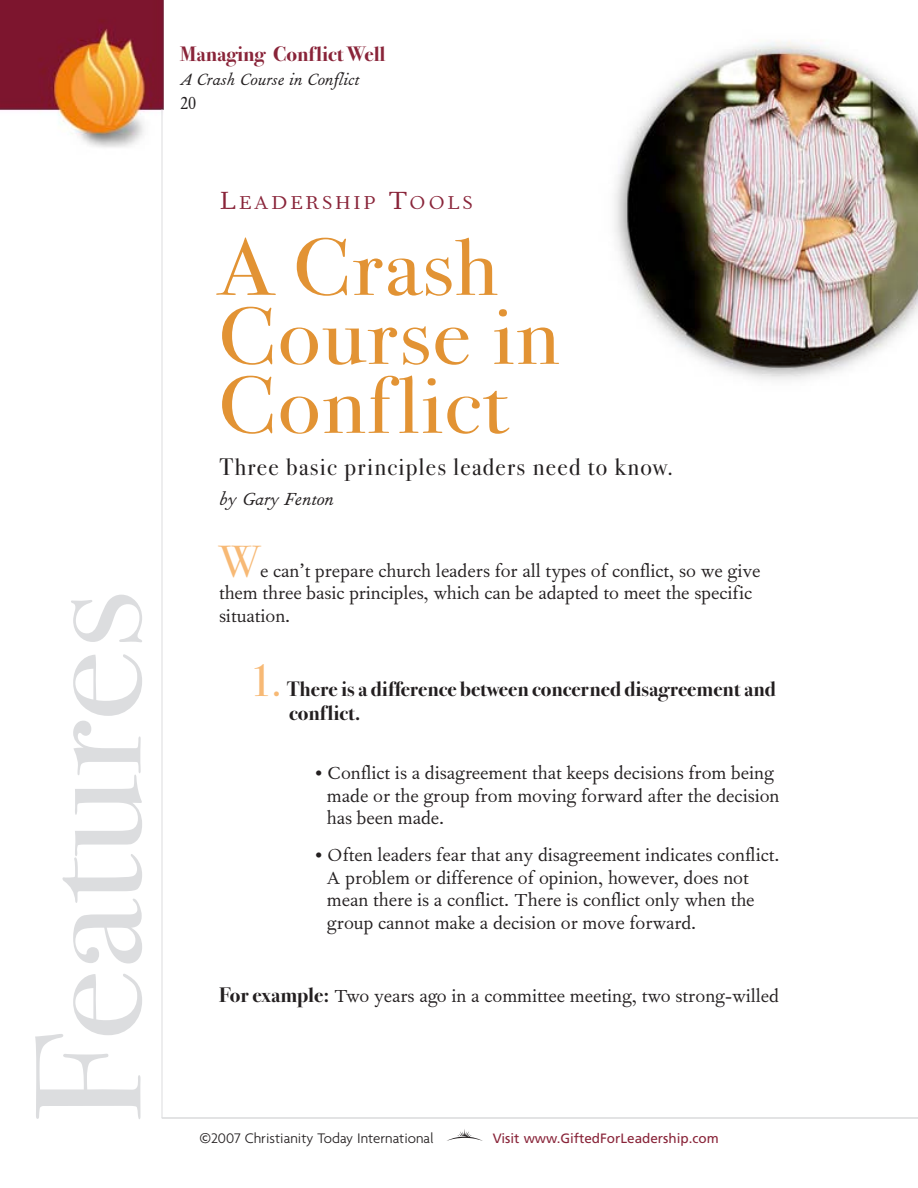
<style>
.page{position:relative;width:918px;height:1188px;background:#fff}
.page>*{position:absolute;margin:0;border:0;box-sizing:border-box;transform-origin:0 0}
.t1{font:150px "Bodoni Svty Two ITCTT";letter-spacing:-.005em;color:#dcdddf;scale:1.1 1}
.t2{font:81px/69px "Bodoni Svty Two ITCTT";letter-spacing:.015em;color:#e29334;scale:1.1 1}
.t3{font:24px "Bodoni Svty Two ITCTT";letter-spacing:.055em;color:#231f20}
.t4{font:22.5px "Fournier";letter-spacing:.11em;color:#892439}
.t5{font:21px/22.5px "Fournier";color:#231f20}
.t6{font:700 21px/24px "Bodoni Svty Two ITCTT";color:#231f20}
.t7{font:700 21px "Bodoni Svty Two ITCTT";color:#892439}
.t8{font:italic 21px "Fournier";color:#231f20}
.t9{font:italic 19.5px "Fournier";color:#231f20}
.t10{font:19.5px "Fournier";color:#231f20}
.t11{font:300 15px "Agenda";color:#231f20}
.t12{font:13.5px "Frutiger";color:#892439}
.s1{font-size:30px}
.s2{font-family:"Bodoni Svty Two ITCTT";font-size:45px;color:#f7b975}
.s3{font-weight:400;font-size:45px;color:#f7b975}
.s4{font-family:"Bodoni Svty Two ITCTT";font-weight:700}
.s5{font-size:19.5px}
</style>
<div class="page">
<img style="left:614px;top:41px;width:304px;height:339px">
<img style="left:0;top:0;width:164px;height:172px">
<hr style="left:162px;top:1118px;width:756px;height:1px;background:#c7c8ca">
<hr style="left:162px;top:110px;width:1px;height:1008px;background:#dcdddf">
<svg style="left:447px;top:1129px;width:36px;height:12px"></svg>
<h1 class="t1" style="left:-33px;top:1124px;width:486px;rotate:-90deg">Features</h1>
<p class="t7" style="left:180px;top:37px;width:207px">Managing Conflict Well</p>
<p class="t9" style="left:180px;top:73px;width:181px">A Crash Course in Conflict</p>
<p class="t10" style="left:180px;top:97px;width:18px">20</p>
<p class="t4" style="left:220px;top:195px;width:255px"><span class="s1">L</span>EADERSHIP <span class="s1">T</span>OOLS</p>
<h2 class="t2" style="left:218px;top:224px;width:312px">A Crash<br>Course in<br>Conflict</h2>
<p class="t3" style="left:220px;top:447px;width:455px">Three basic principles leaders need to know.</p>
<p class="t8" style="left:220px;top:492px;width:116px">by Gary Fenton</p>
<p class="t5" style="left:219px;top:561px;width:543px"><span class="s2">W</span>e can’t prepare church leaders for all types of conflict, so we give them three basic principles, which can be adapted to meet the specific situation.</p>
<p class="t6" style="left:289px;top:676px;width:488px;text-indent:-40px"><span class="s3">1.</span> There is a difference between concerned disagreement and conflict.</p>
<p class="t5" style="left:327px;top:764px;width:454px;text-indent:-12px">• Conflict is a disagreement that keeps decisions from being made or the group from moving forward after the decision has been made.</p>
<p class="t5" style="left:327px;top:846px;width:454px;text-indent:-12px">• Often leaders fear that any disagreement indicates conflict.<br>A problem or difference of opinion, however, does not mean there is a conflict. There is conflict only when the group cannot make a decision or move forward.</p>
<p class="t5" style="left:219px;top:986px;width:562px"><span class="s4">For example:</span> Two years ago in a committee meeting, two strong-willed</p>
<p class="t11" style="left:199px;top:1129px;width:236px"><span class="s5">©</span>2007 Christianity Today International</p>
<p class="t12" style="left:493px;top:1133px;width:227px">Visit www.GiftedForLeadership.com</p>
</div>
